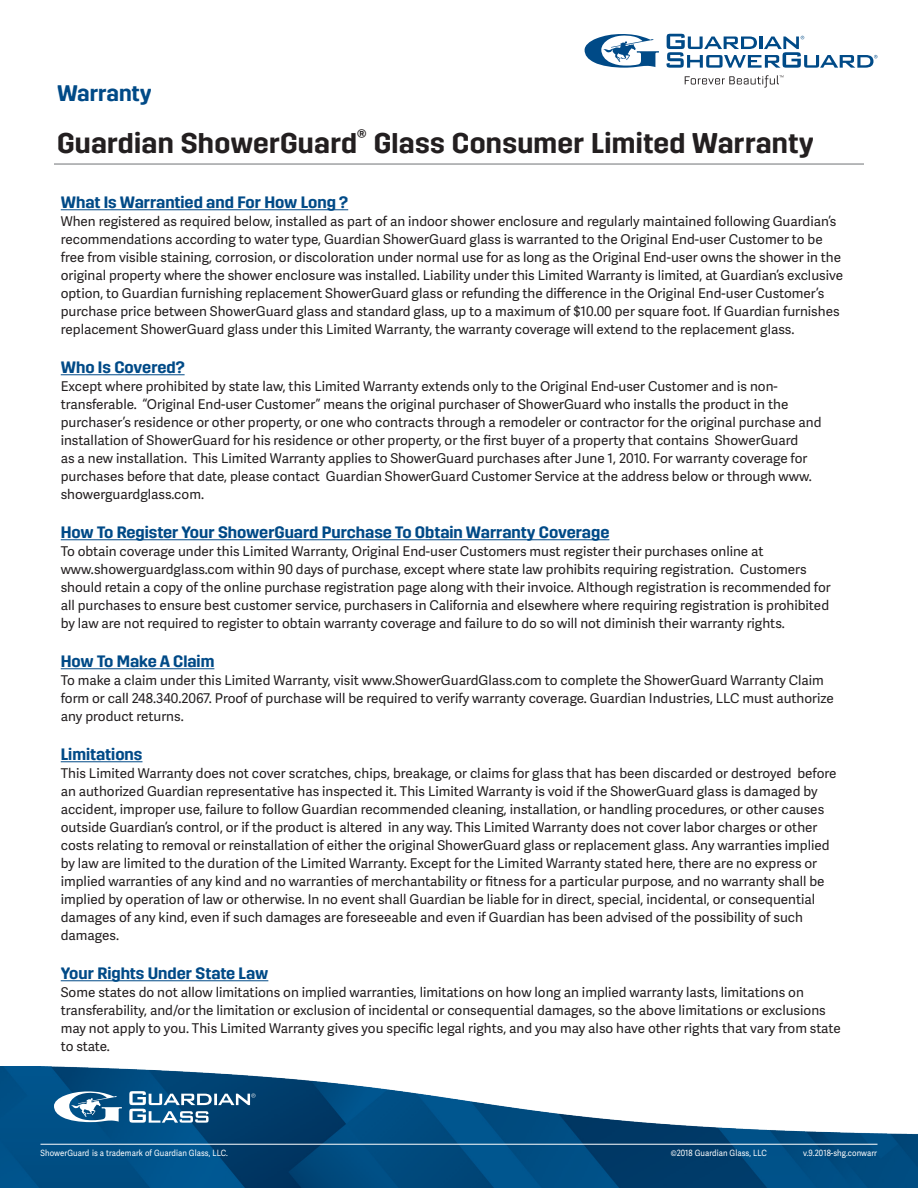
<style>
.page{position:relative;width:918px;height:1188px;background:#fff}
.page>*{position:absolute;margin:0;border:0;box-sizing:border-box;transform-origin:0 0}
.t1{font:600 28.5px "Trim";letter-spacing:.01em;color:#231f20}
.t2{font:600 22.5px "Trim";color:#004a87}
.t3{font:600 16.5px "Trim";color:#004a87}
.t4{font:13.5px/18px "Adelle Sans";color:#231f20}
.t5{font:8.7px "Adelle Sans";letter-spacing:.01em;color:#fff;scale:.9 1}
</style>
<div class="page">
<hr style="left:61px;top:209px;width:287px;height:1px;background:#004a87">
<hr style="left:61px;top:374px;width:124px;height:1px;background:#004a87">
<hr style="left:61px;top:539px;width:548px;height:1px;background:#004a87">
<hr style="left:61px;top:668px;width:153px;height:1px;background:#004a87">
<hr style="left:61px;top:761px;width:81px;height:1px;background:#004a87">
<hr style="left:61px;top:980px;width:207px;height:1px;background:#004a87">
<img style="left:0;top:1066px;width:918px;height:122px">
<svg style="left:54px;top:1091px;width:68px;height:31px"></svg>
<svg style="left:129px;top:1091px;width:126px;height:32px"></svg>
<hr style="left:40px;top:1144px;width:838px;height:1px;background:#fff">
<hr style="left:54px;top:163px;width:810px;height:2px;background:#808285">
<svg style="left:585px;top:34px;width:74px;height:34px"></svg>
<svg style="left:666px;top:34px;width:211px;height:34px"></svg>
<svg style="left:685px;top:75px;width:98px;height:13px"></svg>
<p class="t2" style="left:57px;top:80px;width:96px">Warranty</p>
<p class="t1" style="left:57px;top:127px;width:759px">Guardian ShowerGuard<sup>®</sup> Glass Consumer Limited Warranty</p>
<p class="t3" style="left:61px;top:193px;width:289px">What Is Warrantied and For How Long ?</p>
<p class="t4" style="left:61px;top:212px;width:784px">When registered as required below, installed as part of an indoor shower enclosure and regularly maintained following Guardian’s recommendations according to water type, Guardian ShowerGuard glass is warranted to the Original End-user Customer to be free from visible staining, corrosion, or discoloration under normal use for as long as the Original End-user owns the shower in the original property where the shower enclosure was installed. Liability under this Limited Warranty is limited, at Guardian’s exclusive option, to Guardian furnishing replacement ShowerGuard glass or refunding the difference in the Original End-user Customer’s purchase price between ShowerGuard glass and standard glass, up to a maximum of $10.00 per square foot. If Guardian furnishes replacement ShowerGuard glass under this Limited Warranty, the warranty coverage will extend to the replacement glass.</p>
<p class="t3" style="left:61px;top:358px;width:125px">Who Is Covered?</p>
<p class="t4" style="left:61px;top:377px;width:762px">Except where prohibited by state law, this Limited Warranty extends only to the Original End-user Customer and is non&shy;transferable. “Original End-user Customer” means the original purchaser of ShowerGuard who installs the product in the purchaser’s residence or other property, or one who contracts through a remodeler or contractor for the original purchase and installation of ShowerGuard for his residence or other property, or the first buyer of a property that contains ShowerGuard<br>as a new installation. This Limited Warranty applies to ShowerGuard purchases after June 1, 2010. For warranty coverage for purchases before that date, please contact Guardian ShowerGuard Customer Service at the address below or through www. showerguardglass.com.</p>
<p class="t3" style="left:61px;top:523px;width:550px">How To Register Your ShowerGuard Purchase To Obtain Warranty Coverage</p>
<p class="t4" style="left:61px;top:542px;width:772px">To obtain coverage under this Limited Warranty, Original End-user Customers must register their purchases online at www.showerguardglass.com within 90 days of purchase, except where state law prohibits requiring registration. Customers should retain a copy of the online purchase registration page along with their invoice. Although registration is recommended for all purchases to ensure best customer service, purchasers in California and elsewhere where requiring registration is prohibited by law are not required to register to obtain warranty coverage and failure to do so will not diminish their warranty rights.</p>
<p class="t3" style="left:61px;top:652px;width:155px">How To Make A Claim</p>
<p class="t4" style="left:61px;top:671px;width:775px">To make a claim under this Limited Warranty, visit www.ShowerGuardGlass.com to complete the ShowerGuard Warranty Claim form or call 248.340.2067. Proof of purchase will be required to verify warranty coverage. Guardian Industries, LLC must authorize any product returns.</p>
<p class="t3" style="left:61px;top:745px;width:83px">Limitations</p>
<p class="t4" style="left:61px;top:764px;width:777px">This Limited Warranty does not cover scratches, chips, breakage, or claims for glass that has been discarded or destroyed before an authorized Guardian representative has inspected it. This Limited Warranty is void if the ShowerGuard glass is damaged by accident, improper use, failure to follow Guardian recommended cleaning, installation, or handling procedures, or other causes outside Guardian’s control, or if the product is altered in any way. This Limited Warranty does not cover labor charges or other costs relating to removal or reinstallation of either the original ShowerGuard glass or replacement glass. Any warranties implied by law are limited to the duration of the Limited Warranty. Except for the Limited Warranty stated here, there are no express or implied warranties of any kind and no warranties of merchantability or fitness for a particular purpose, and no warranty shall be implied by operation of law or otherwise. In no event shall Guardian be liable for in direct, special, incidental, or consequential damages of any kind, even if such damages are foreseeable and even if Guardian has been advised of the possibility of such damages.</p>
<p class="t3" style="left:61px;top:964px;width:209px">Your Rights Under State Law</p>
<p class="t4" style="left:61px;top:983px;width:782px">Some states do not allow limitations on implied warranties, limitations on how long an implied warranty lasts, limitations on transferability, and/or the limitation or exclusion of incidental or consequential damages, so the above limitations or exclusions may not apply to you. This Limited Warranty gives you specific legal rights, and you may also have other rights that vary from state to state.</p>
<p class="t5" style="left:40px;top:1147px;width:210px">ShowerGuard is a trademark of Guardian Glass, LLC.</p>
<p class="t5" style="left:671px;top:1147px;width:108px">©2018 Guardian Glass, LLC</p>
<p class="t5" style="left:803px;top:1147px;width:84px">v.9.2018-shg.conwarr</p>
</div>
